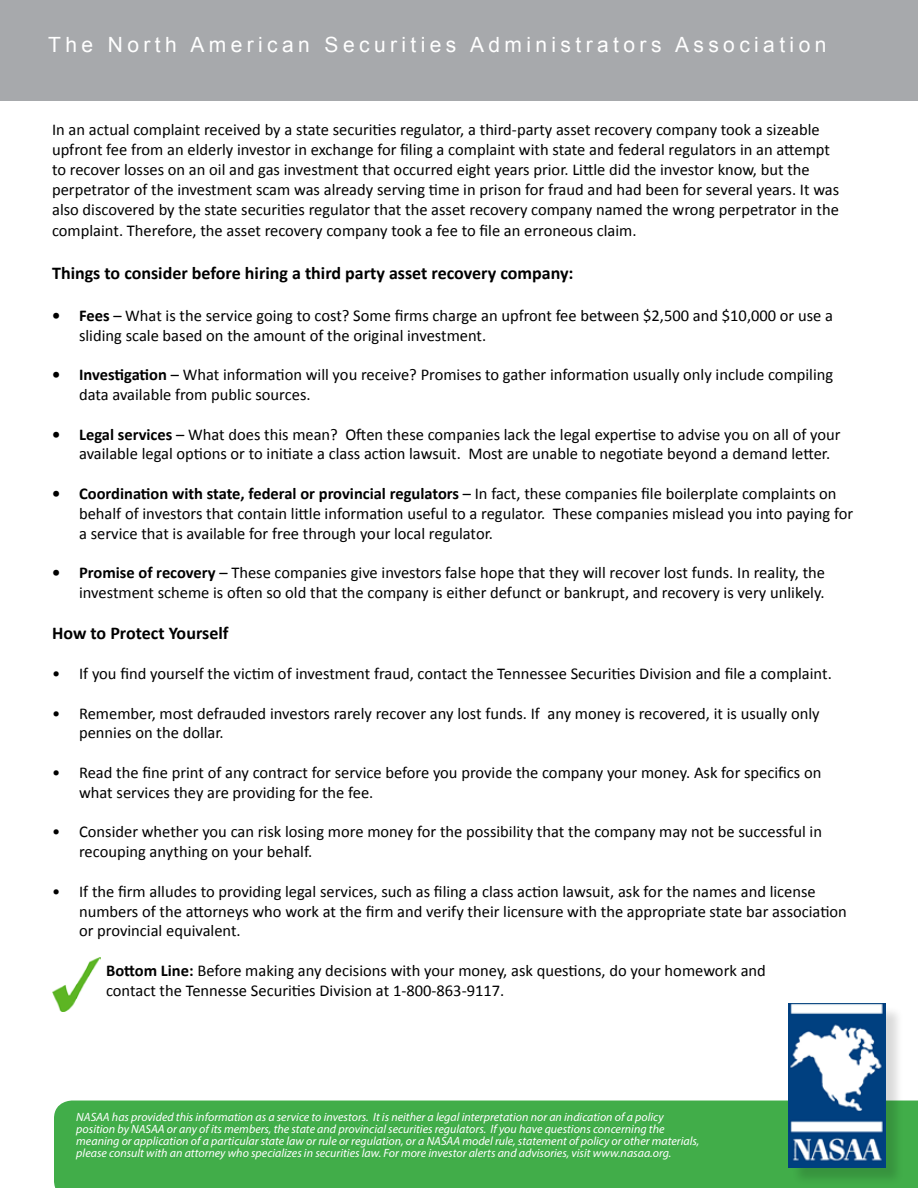
<style>
.page{position:relative;width:918px;height:1188px;background:#fff}
.page>*{position:absolute;margin:0;border:0;box-sizing:border-box;transform-origin:0 0}
.t1{font:21px "Arial";letter-spacing:.21em;color:#fff}
.t2{font:700 18px "Calibri";color:#000}
.t3{font:16.5px/19.8px "Calibri";color:#000}
.t4{font:italic 12px/12px "Myriad Pro";color:#fff}
.s1{font-weight:700}
</style>
<div class="page">
<div style="left:54px;top:1101px;width:864px;height:87px;background:#41ad49"></div>
<div style="left:791px;top:1006px;width:113px;height:180px;background:#000;opacity:.15"></div>
<img style="left:789px;top:1003px;width:96px;height:165px">
<div style="left:0;top:0;width:918px;height:100px;background:#a7a9ac"></div>
<img style="left:52px;top:957px;width:48px;height:55px">
<p class="t1" style="left:48px;top:31px;width:780px">The North American Securities Administrators Association</p>
<p class="t3" style="left:52px;top:120px;width:789px">In an actual complaint received by a state securities regulator, a third-party asset recovery company took a sizeable upfront fee from an elderly investor in exchange for filing a complaint with state and federal regulators in an attempt to recover losses on an oil and gas investment that occurred eight years prior. Little did the investor know, but the perpetrator of the investment scam was already serving time in prison for fraud and had been for several years. It was also discovered by the state securities regulator that the asset recovery company named the wrong perpetrator in the</p>
<p class="t3" style="left:52px;top:221px;width:586px">complaint. Therefore, the asset recovery company took a fee to file an erroneous claim.</p>
<p class="t2" style="left:52px;top:262px;width:523px">Things to consider before hiring a third party asset recovery company:</p>
<p class="t3" style="left:79px;top:305px;width:756px;text-indent:-27px"><span class="s1">• Fees</span> – What is the service going to cost? Some firms charge an upfront fee between $2,500 and $10,000 or use a sliding scale based on the amount of the original investment.</p>
<p class="t3" style="left:79px;top:365px;width:756px;text-indent:-27px"><span class="s1">• Investigation</span> – What information will you receive? Promises to gather information usually only include compiling data available from public sources.</p>
<p class="t3" style="left:79px;top:424px;width:763px;text-indent:-27px"><span class="s1">• Legal services</span> – What does this mean? Often these companies lack the legal expertise to advise you on all of your available legal options or to initiate a class action lawsuit. Most are unable to negotiate beyond a demand letter.</p>
<p class="t3" style="left:79px;top:484px;width:776px;text-indent:-27px"><span class="s1">• Coordination with state, federal or provincial regulators</span> – In fact, these companies file boilerplate complaints on behalf of investors that contain little information useful to a regulator. These companies mislead you into paying for a service that is available for free through your local regulator.</p>
<p class="t3" style="left:52px;top:563px;width:774px;text-align:right"><span class="s1">• Promise of recovery</span> – These companies give investors false hope that they will recover lost funds. In reality, the investment scheme is often so old that the company is either defunct or bankrupt, and recovery is very unlikely.</p>
<p class="t2" style="left:52px;top:622px;width:178px">How to Protect Yourself</p>
<p class="t3" style="left:52px;top:664px;width:781px">• If you find yourself the victim of investment fraud, contact the Tennessee Securities Division and file a complaint.</p>
<p class="t3" style="left:79px;top:703px;width:742px;text-indent:-27px">• Remember, most defrauded investors rarely recover any lost funds. If any money is recovered, it is usually only pennies on the dollar.</p>
<p class="t3" style="left:79px;top:763px;width:744px;text-indent:-27px">• Read the fine print of any contract for service before you provide the company your money. Ask for specifics on what services they are providing for the fee.</p>
<p class="t3" style="left:79px;top:822px;width:745px;text-indent:-27px">• Consider whether you can risk losing more money for the possibility that the company may not be successful in recouping anything on your behalf.</p>
<p class="t3" style="left:79px;top:881px;width:769px;text-indent:-27px">• If the firm alludes to providing legal services, such as filing a class action lawsuit, ask for the names and license numbers of the attorneys who work at the firm and verify their licensure with the appropriate state bar association or provincial equivalent.</p>
<p class="t3" style="left:106px;top:961px;width:661px"><span class="s1">Bottom Line:</span> Before making any decisions with your money, ask questions, do your homework and contact the Tennesse Securities Division at 1-800-863-9117.</p>
<p class="t4" style="left:76px;top:1111px;width:625px">NASAA has provided this information as a service to investors. It is neither a legal interpretation nor an indication of a policy position by NASAA or any of its members, the state and provincial securities regulators. If you have questions concerning the meaning or application of a particular state law or rule or regulation, or a NASAA model rule, statement of policy or other materials, please consult with an attorney who specializes in securities law. For more investor alerts and advisories, visit www.nasaa.org.</p>
</div>
